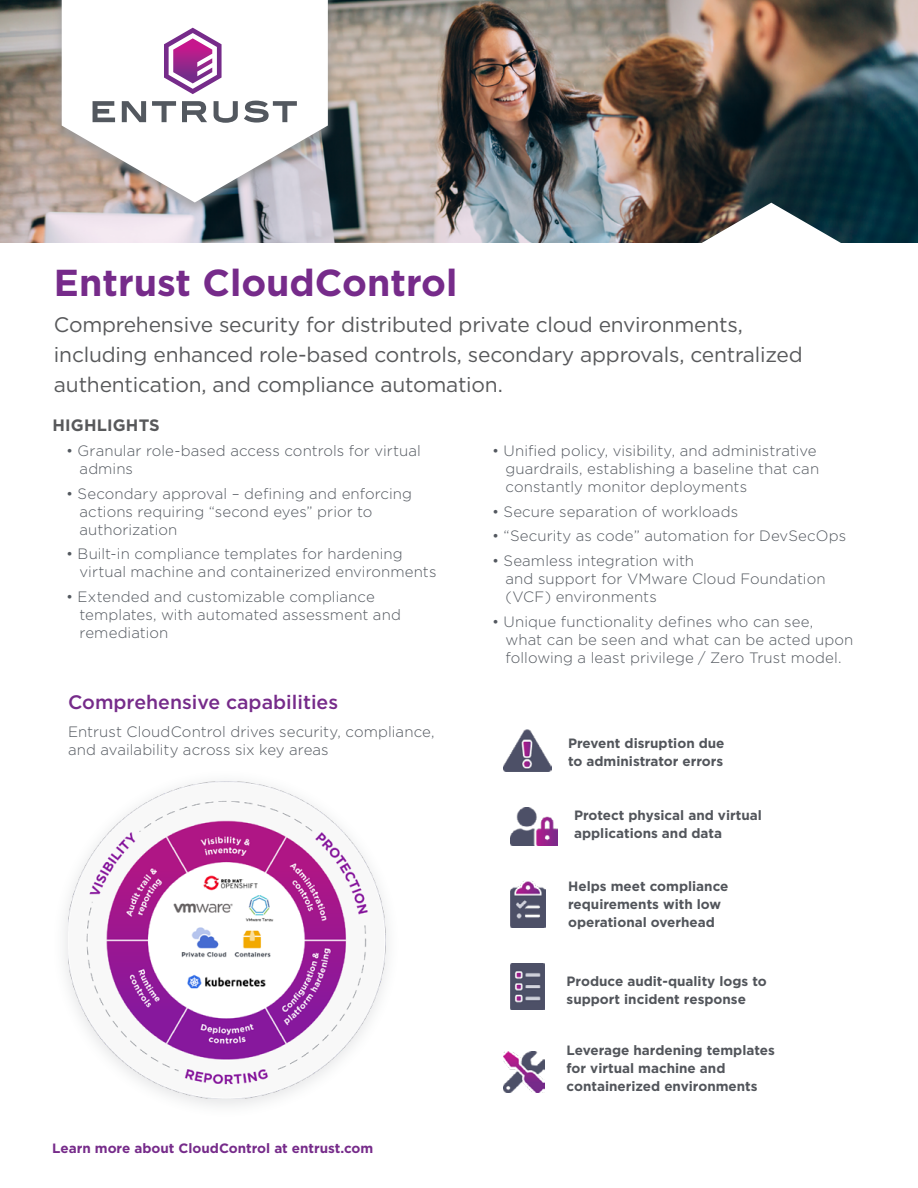
<style>
.page{position:relative;width:918px;height:1188px;background:#fff}
.page>*{position:absolute;margin:0;border:0;box-sizing:border-box;transform-origin:0 0}
.t1{font:700 37.5px "Gotham";color:#762b8a}
.t2{font:21px/30px "Gotham";letter-spacing:-.01em;color:#58595b}
.t3{font:500 19.5px "Gotham";color:#762b8a}
.t4{font:700 16.5px "Gotham";letter-spacing:.01em;color:#58595b}
.t5{font:300 15px/18px "Gotham";letter-spacing:.005em;color:#53585f}
.t6{font:700 13.5px/18px "Gotham";color:#52555b}
.t7{font:700 13.5px "Gotham";color:#762b8a}
</style>
<div class="page">
<img style="left:0;top:0;width:918px;height:243px">
<img style="left:68px;top:781px;width:318px;height:318px">
<img style="left:504px;top:730px;width:47px;height:42px">
<img style="left:510px;top:807px;width:47px;height:38px">
<img style="left:510px;top:881px;width:36px;height:47px">
<img style="left:510px;top:964px;width:35px;height:45px">
<svg style="left:701px;top:203px;width:141px;height:40px"></svg>
<div style="left:53px;top:0;width:284px;height:217px;background:#969799;opacity:.75"></div>
<svg style="left:62px;top:0;width:266px;height:202px"></svg>
<svg style="left:93px;top:101px;width:22px;height:21px"></svg>
<svg style="left:122px;top:101px;width:24px;height:21px"></svg>
<svg style="left:152px;top:101px;width:24px;height:21px"></svg>
<svg style="left:182px;top:101px;width:25px;height:21px"></svg>
<svg style="left:214px;top:101px;width:24px;height:22px"></svg>
<svg style="left:244px;top:100px;width:53px;height:23px"></svg>
<svg style="left:164px;top:28px;width:58px;height:66px"></svg>
<img style="left:504px;top:1052px;width:40px;height:40px">
<h1 class="t1" style="left:54px;top:258px;width:405px">Entrust CloudControl</h1>
<h2 class="t2" style="left:54px;top:309px;width:750px">Comprehensive security for distributed private cloud environments, including enhanced role-based controls, secondary approvals, centralized authentication, and compliance automation.</h2>
<p class="t4" style="left:53px;top:414px;width:109px">HIGHLIGHTS</p>
<p class="t5" style="left:80px;top:441px;width:343px;text-indent:-14px">• Granular role-based access controls for virtual admins</p>
<p class="t5" style="left:80px;top:484px;width:334px;text-indent:-14px">• Secondary approval – defining and enforcing actions requiring “second eyes” prior to authorization</p>
<p class="t5" style="left:80px;top:545px;width:359px;text-indent:-14px">• Built-in compliance templates for hardening virtual machine and containerized environments</p>
<p class="t5" style="left:80px;top:587px;width:323px;text-indent:-14px">• Extended and customizable compliance templates, with automated assessment and remediation</p>
<p class="t5" style="left:506px;top:441px;width:315px;text-indent:-14px">• Unified policy, visibility, and administrative guardrails, establishing a baseline that can constantly monitor deployments</p>
<p class="t5" style="left:492px;top:502px;width:248px">• Secure separation of workloads</p>
<p class="t5" style="left:492px;top:527px;width:356px">• “Security as code” automation for DevSecOps</p>
<p class="t5" style="left:506px;top:551px;width:322px;text-indent:-14px">• Seamless integration with<br>and support for VMware Cloud Foundation (VCF) environments</p>
<p class="t5" style="left:506px;top:612px;width:349px;text-indent:-14px">• Unique functionality defines who can see, what can be seen and what can be acted upon following a least privilege / Zero Trust model.</p>
<h3 class="t3" style="left:68px;top:690px;width:272px">Comprehensive capabilities</h3>
<p class="t5" style="left:68px;top:722px;width:368px">Entrust CloudControl drives security, compliance, and availability across six key areas</p>
<p class="t6" style="left:568px;top:734px;width:158px">Prevent disruption due to administrator errors</p>
<p class="t6" style="left:574px;top:806px;width:189px">Protect physical and virtual applications and data</p>
<p class="t6" style="left:568px;top:877px;width:162px">Helps meet compliance requirements with low operational overhead</p>
<p class="t6" style="left:567px;top:972px;width:202px">Produce audit-quality logs to support incident response</p>
<p class="t7" style="left:52px;top:1140px;width:323px">Learn more about CloudControl at entrust.com</p>
<p class="t6" style="left:567px;top:1041px;width:210px">Leverage hardening templates for virtual machine and containerized environments</p>
</div>
